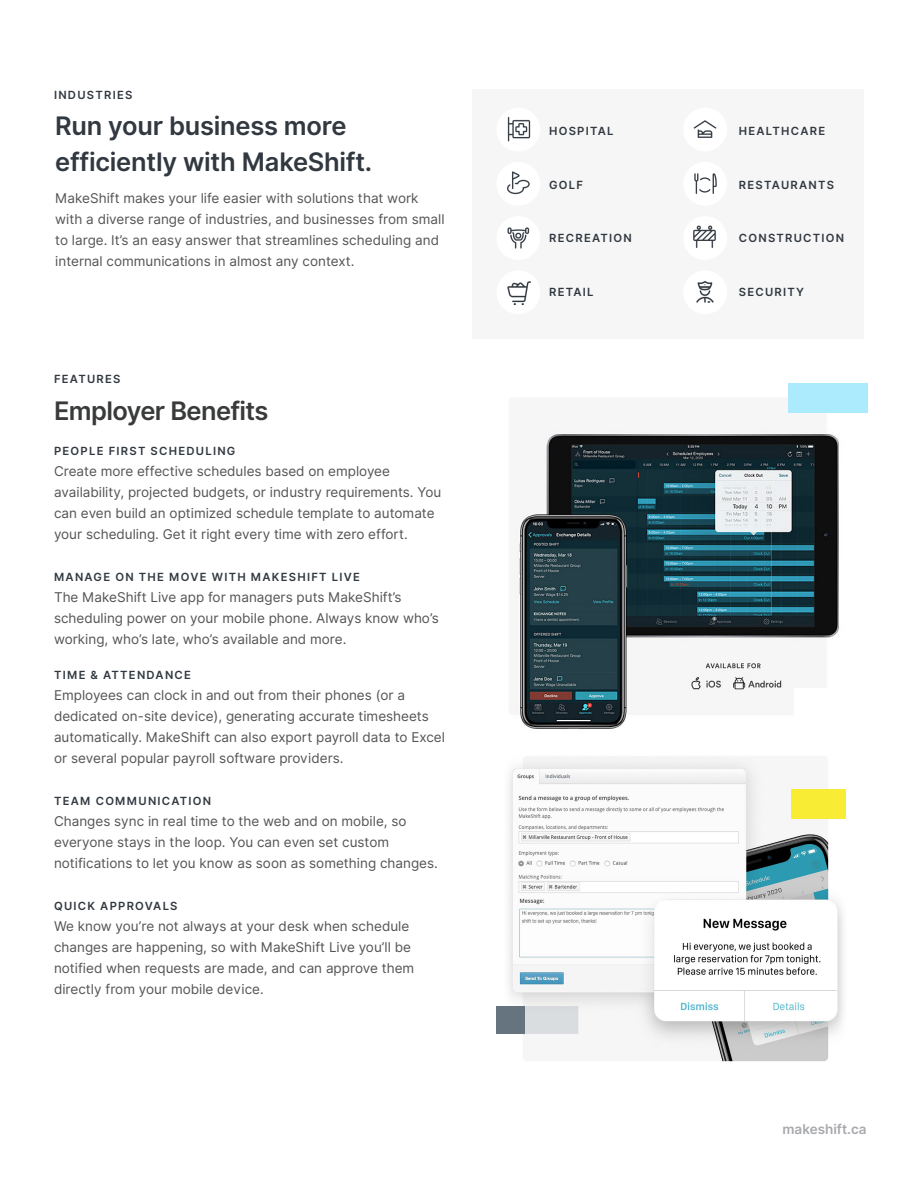
<style>
.page{position:relative;width:918px;height:1188px;background:#fff}
.page>*{position:absolute;margin:0;border:0;box-sizing:border-box;transform-origin:0 0}
.t1{font:600 25.5px/36px "Inter";letter-spacing:-.01em;color:#313840}
.t2{font:600 25.5px "Inter";letter-spacing:-.025em;color:#393a3a}
.Subtitle_1{font:13.5px/21px "Inter";color:#555353}
.Caption_1{font:600 13.5px "Inter";color:#a8a9ad}
.Subtitle_1-2{font:600 11.25px "Inter";letter-spacing:.11em;color:#313840}
</style>
<div class="page">
<div style="left:472px;top:89px;width:392px;height:249px;background:#f6f6f6"></div>
<div style="left:496px;top:162px;width:44px;height:44px;background:#fff;border-radius:50%"></div>
<img style="left:507px;top:171px;width:23px;height:24px">
<div style="left:496px;top:108px;width:44px;height:44px;background:#fff;border-radius:50%"></div>
<img style="left:507px;top:117px;width:24px;height:25px">
<div style="left:683px;top:108px;width:44px;height:44px;background:#fff;border-radius:50%"></div>
<img style="left:693px;top:120px;width:24px;height:18px">
<div style="left:683px;top:162px;width:44px;height:44px;background:#fff;border-radius:50%"></div>
<img style="left:694px;top:173px;width:23px;height:21px">
<div style="left:683px;top:216px;width:44px;height:44px;background:#fff;border-radius:50%"></div>
<img style="left:693px;top:225px;width:23px;height:23px">
<div style="left:496px;top:216px;width:44px;height:44px;background:#fff;border-radius:50%"></div>
<img style="left:507px;top:227px;width:23px;height:22px">
<div style="left:683px;top:270px;width:44px;height:44px;background:#fff;border-radius:50%"></div>
<img style="left:696px;top:281px;width:18px;height:22px">
<div style="left:496px;top:270px;width:44px;height:44px;background:#fff;border-radius:50%"></div>
<img style="left:508px;top:282px;width:22px;height:22px">
<img style="left:503px;top:756px;width:343px;height:306px">
<img style="left:516px;top:412px;width:332px;height:317px">
<div style="left:791px;top:789px;width:54px;height:30px;background:#f8ec34"></div>
<div style="left:788px;top:383px;width:80px;height:29px;background:#acebfd"></div>
<div style="left:794px;top:688px;width:69px;height:28px;background:#fff"></div>
<div style="left:497px;top:1006px;width:28px;height:27px;background:#667480"></div>
<p class="Subtitle_1-2" style="left:54px;top:87px;width:80px">INDUSTRIES</p>
<p class="t1" style="left:55px;top:108px;width:319px">Run your business more efficiently with MakeShift.</p>
<p class="Subtitle_1" style="left:55px;top:188px;width:391px">MakeShift makes your life easier with solutions that work with a diverse range of industries, and businesses from small to large. It’s an easy answer that streamlines scheduling and internal communications in almost any context.</p>
<p class="Subtitle_1-2" style="left:54px;top:371px;width:68px">FEATURES</p>
<p class="t2" style="left:54px;top:392px;width:216px">Employer Benefits</p>
<p class="Subtitle_1-2" style="left:54px;top:443px;width:183px">PEOPLE FIRST SCHEDULING</p>
<p class="Subtitle_1" style="left:54px;top:461px;width:389px">Create more effective schedules based on employee availability, projected budgets, or industry requirements. You can even build an optimized schedule template to automate your scheduling. Get it right every time with zero effort.</p>
<p class="Subtitle_1-2" style="left:54px;top:569px;width:307px">MANAGE ON THE MOVE WITH MAKESHIFT LIVE</p>
<p class="Subtitle_1" style="left:54px;top:587px;width:386px">The MakeShift Live app for managers puts MakeShift’s scheduling power on your mobile phone. Always know who’s working, who’s late, who’s available and more.</p>
<p class="Subtitle_1-2" style="left:54px;top:666px;width:138px">TIME &amp; ATTENDANCE</p>
<p class="Subtitle_1" style="left:54px;top:684px;width:393px">Employees can clock in and out from their phones (or a dedicated on-site device), generating accurate timesheets automatically. MakeShift can also export payroll data to Excel or several popular payroll software providers.</p>
<p class="Subtitle_1-2" style="left:54px;top:792px;width:159px">TEAM COMMUNICATION</p>
<p class="Subtitle_1" style="left:54px;top:810px;width:385px">Changes sync in real time to the web and on mobile, so everyone stays in the loop. You can even set custom notifications to let you know as soon as something changes.</p>
<p class="Subtitle_1-2" style="left:54px;top:897px;width:125px">QUICK APPROVALS</p>
<p class="Subtitle_1" style="left:54px;top:915px;width:362px">We know you’re not always at your desk when schedule changes are happening, so with MakeShift Live you’ll be notified when requests are made, and can approve them directly from your mobile device.</p>
<p class="Subtitle_1-2" style="left:549px;top:123px;width:66px">HOSPITAL</p>
<p class="Subtitle_1-2" style="left:739px;top:123px;width:88px">HEALTHCARE</p>
<p class="Subtitle_1-2" style="left:549px;top:177px;width:35px">GOLF</p>
<p class="Subtitle_1-2" style="left:739px;top:177px;width:97px">RESTAURANTS</p>
<p class="Subtitle_1-2" style="left:549px;top:230px;width:84px">RECREATION</p>
<p class="Subtitle_1-2" style="left:739px;top:230px;width:107px">CONSTRUCTION</p>
<p class="Subtitle_1-2" style="left:549px;top:284px;width:46px">RETAIL</p>
<p class="Subtitle_1-2" style="left:739px;top:284px;width:67px">SECURITY</p>
<p class="Caption_1" style="left:783px;top:1119px;width:86px">makeshift.ca</p>
</div>
